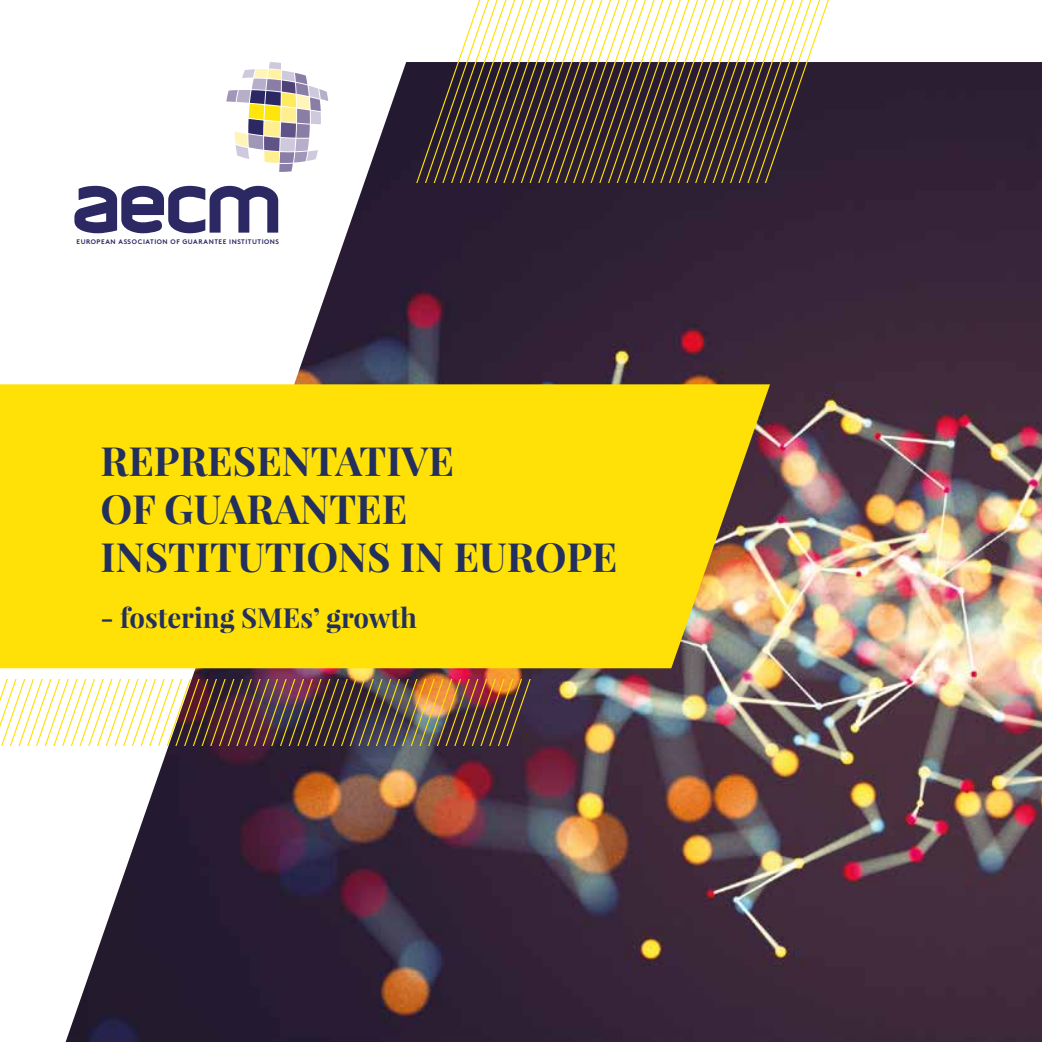
<style>
.page{position:relative;width:1042px;height:1042px;background:#fff}
.page>*{position:absolute;margin:0;border:0;box-sizing:border-box;transform-origin:0 0}
.t1{font:700 40.25px/48.3px "Playfair Display";color:#23305e}
.t2{font:700 27.65px "Playfair Display";color:#23305e}
.t3{font:700 6.65px "Brown";letter-spacing:.08em;color:#2b2864}
</style>
<div class="page">
<img style="left:66px;top:62px;width:976px;height:980px">
<img style="left:0;top:680px;width:541px;height:65px">
<svg style="left:413px;top:0;width:429px;height:183px"></svg>
<div style="left:0;top:384px;width:770px;height:284px;background:#ffe108"></div>
<svg style="left:226px;top:62px;width:102px;height:110px"></svg>
<svg style="left:74px;top:186px;width:204px;height:47px"></svg>
<p class="t3" style="left:77px;top:237px;width:204px">EUROPEAN ASSOCIATION OF GUARANTEE INSTITUTIONS</p>
<p class="t1" style="left:100px;top:436px;width:518px">REPRESENTATIVE<br>OF GUARANTEE<br>INSTITUTIONS IN EUROPE</p>
<p class="t2" style="left:100px;top:600px;width:318px">- fostering SMEs’ growth</p>
</div>
